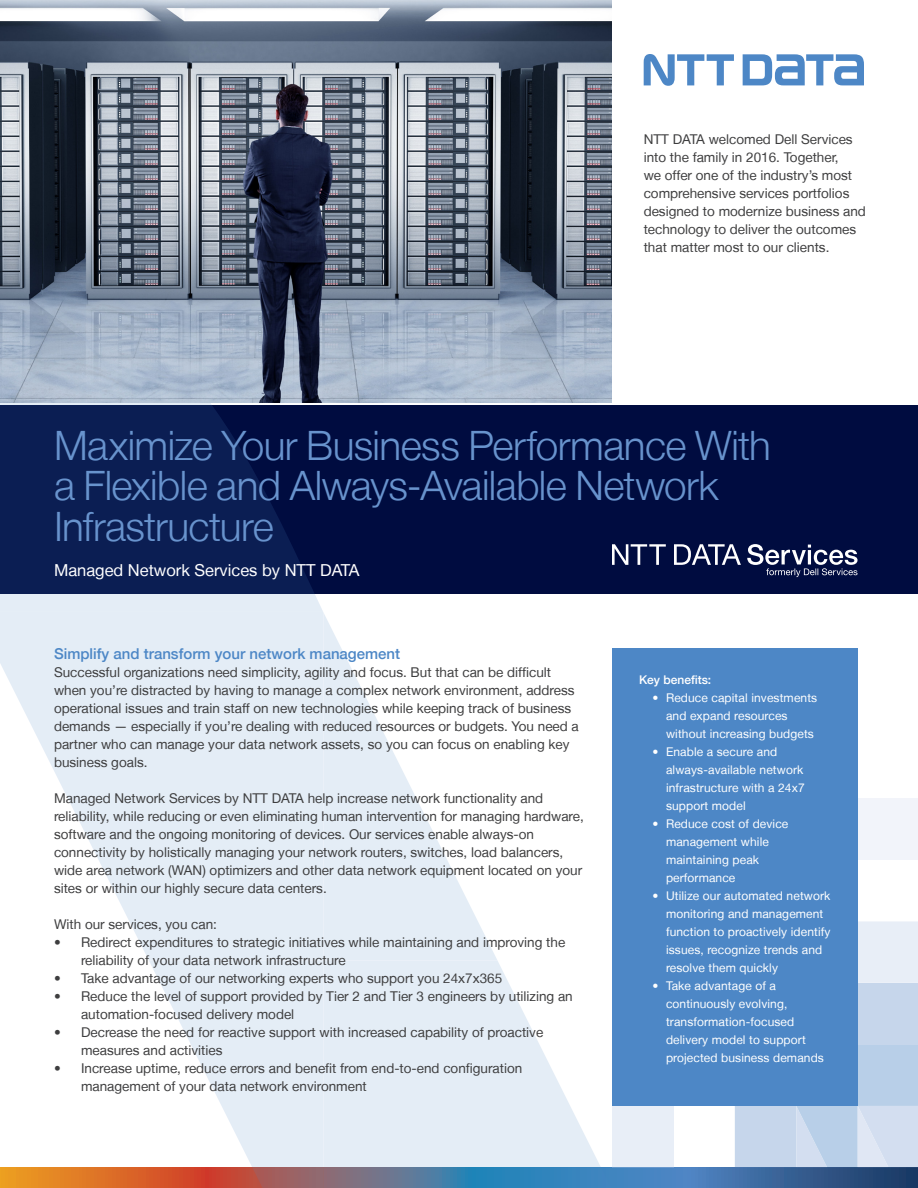
<style>
.page{position:relative;width:918px;height:1188px;background:#fff}
.page>*{position:absolute;margin:0;border:0;box-sizing:border-box;transform-origin:0 0}
.Document_Title{font:300 40.5px/40.5px "Helvetica Neue LT";letter-spacing:-.015em;color:#6893cd}
.t1{font:16.5px "Helvetica Neue LT";color:#fff}
.Body_Heading{font:500 15px "Helvetica Neue LT";color:#4d87c6}
.Body_Copy{font:13.5px/18px "Helvetica Neue LT";color:#3e3e3f}
.t2{font:12px/18px "Helvetica Neue LT";letter-spacing:.01em;color:#fff}
.t3{font:500 12px "Helvetica Neue LT";color:#fff}
</style>
<div class="page">
<svg style="left:0;top:1167px;width:918px;height:21px;background:#766b69"></svg>
<div style="left:0;top:405px;width:918px;height:189px;background:#000c40"></div>
<svg style="left:747px;top:544px;width:111px;height:33px"></svg>
<svg style="left:612px;top:544px;width:54px;height:21px"></svg>
<svg style="left:674px;top:544px;width:67px;height:21px"></svg>
<svg style="left:735px;top:921px;width:183px;height:246px;background:#cbdaed"></svg>
<div style="left:858px;top:799px;width:60px;height:61px;background:#f2f4fa"></div>
<svg style="left:743px;top:54px;width:121px;height:31px"></svg>
<svg style="left:644px;top:54px;width:90px;height:32px"></svg>
<div style="left:612px;top:648px;width:246px;height:458px;background:#4d87c6"></div>
<svg style="left:0;top:403px;width:323px;height:209px;fill:#0b1e53"></svg>
<svg style="left:0;top:612px;width:323px;height:349px;fill:#e4edf6"></svg>
<svg style="left:323px;top:612px;width:175px;height:349px;fill:#eaf0f8"></svg>
<svg style="left:149px;top:961px;width:174px;height:227px"></svg>
<svg style="left:323px;top:961px;width:349px;height:227px;fill:#e4edf6"></svg>
<img style="left:0;top:0;width:612px;height:403px">
<p class="Body_Copy" style="left:644px;top:130px;width:224px">NTT DATA welcomed Dell Services into the family in 2016. Together,<br>we offer one of the industry’s most comprehensive services portfolios designed to modernize business and technology to deliver the outcomes that matter most to our clients.</p>
<p class="Document_Title" style="left:54px;top:424px;width:719px">Maximize Your Business Performance With a Flexible and Always-Available Network<br>Infrastructure</p>
<p class="t1" style="left:54px;top:560px;width:307px">Managed Network Services by NTT DATA</p>
<p class="Body_Heading" style="left:54px;top:644px;width:348px">Simplify and transform your network management</p>
<p class="Body_Copy" style="left:54px;top:663px;width:526px">Successful organizations need simplicity, agility and focus. But that can be difficult when you’re distracted by having to manage a complex network environment, address operational issues and train staff on new technologies while keeping track of business demands — especially if you’re dealing with reduced resources or budgets. You need a partner who can manage your data network assets, so you can focus on enabling key business goals.</p>
<p class="Body_Copy" style="left:54px;top:789px;width:531px">Managed Network Services by NTT DATA help increase network functionality and reliability, while reducing or even eliminating human intervention for managing hardware, software and the ongoing monitoring of devices. Our services enable always-on connectivity by holistically managing your network routers, switches, load balancers, wide area network (WAN) optimizers and other data network equipment located on your sites or within our highly secure data centers.</p>
<p class="Body_Copy" style="left:54px;top:915px;width:165px">With our services, you can:</p>
<p class="Body_Copy" style="left:81px;top:933px;width:486px;text-indent:-27px">• Redirect expenditures to strategic initiatives while maintaining and improving the reliability of your data network infrastructure</p>
<p class="Body_Copy" style="left:54px;top:969px;width:450px">• Take advantage of our networking experts who support you 24x7x365</p>
<p class="Body_Copy" style="left:81px;top:987px;width:493px;text-indent:-27px">• Reduce the level of support provided by Tier 2 and Tier 3 engineers by utilizing an automation-focused delivery model</p>
<p class="Body_Copy" style="left:81px;top:1023px;width:464px;text-indent:-27px">• Decrease the need for reactive support with increased capability of proactive measures and activities</p>
<p class="Body_Copy" style="left:81px;top:1059px;width:443px;text-indent:-27px">• Increase uptime, reduce errors and benefit from end-to-end configuration management of your data network environment</p>
<p class="t3" style="left:639px;top:672px;width:74px">Key benefits:</p>
<p class="t2" style="left:666px;top:689px;width:153px;text-indent:-14px">• Reduce capital investments and expand resources without increasing budgets</p>
<p class="t2" style="left:666px;top:743px;width:140px;text-indent:-14px">• Enable a secure and always-available network infrastructure with a 24x7 support model</p>
<p class="t2" style="left:666px;top:815px;width:124px;text-indent:-14px">• Reduce cost of device management while maintaining peak performance</p>
<p class="t2" style="left:666px;top:887px;width:166px;text-indent:-14px">• Utilize our automated network monitoring and management function to proactively identify issues, recognize trends and resolve them quickly</p>
<p class="t2" style="left:666px;top:977px;width:159px;text-indent:-14px">• Take advantage of a continuously evolving, transformation-focused delivery model to support projected business demands</p>
</div>
